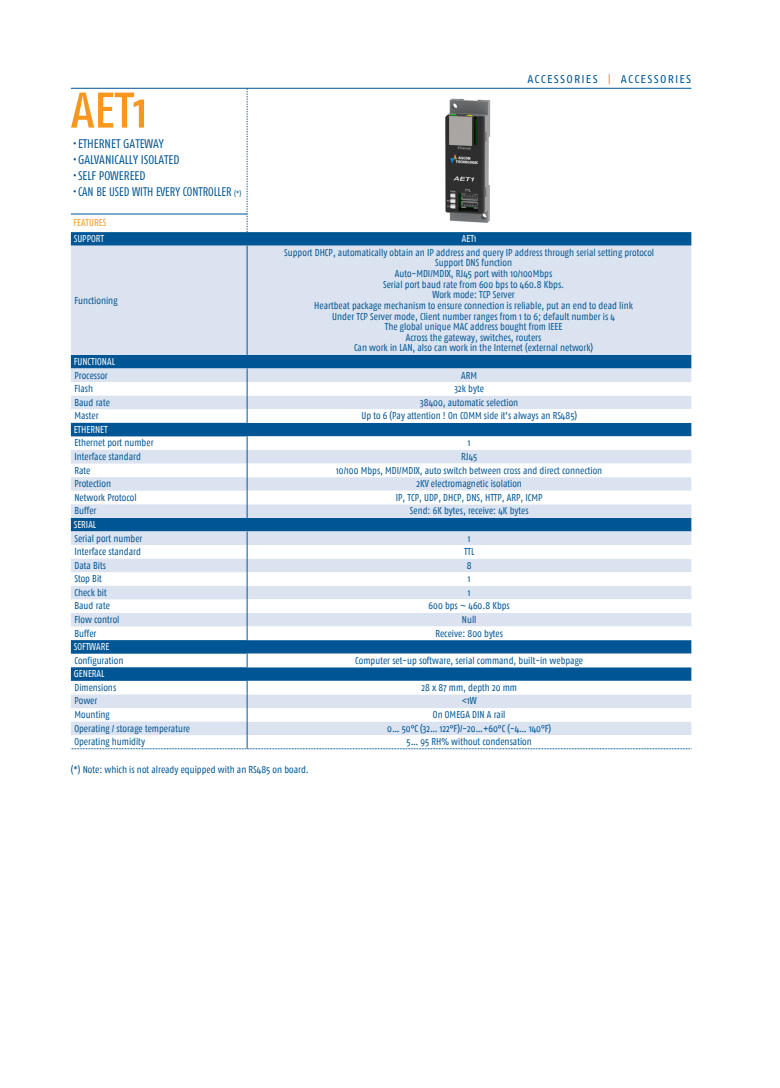
<style>
.page{position:relative;width:780px;height:1088px;background:#fff}
.page>*{position:absolute;margin:0;border:0;box-sizing:border-box;transform-origin:0 0}
.NOME_PRODOTTO{font:50px "Fago Co Med";color:#f7971d}
.PUNTO_ELENCO{font:12.5px "Fago Co";color:#005594}
.PUNTO_ELENCO-2{font:12.5px "Fago Co";color:#005594;scale:.94 1}
.SEZIONI_IN_TESTA{font:11.25px "Fago No";letter-spacing:.105em;color:#005594}
.CARATTERISTICHE{font:10px "Fago Co Regular OM";color:#005594}
.TITOLI_CARATTERISTIC{font:10px "Fago Co Regular OM";color:#005594}
.TESTATA{font:10px "Fago Co Regular OM";color:#fff}
.CARATTERISTICHE-2{font:10px "Fago Co";color:#f7971d}
.TESTATA_CENTRO{font:10px "Fago Co Regular OM";color:#fff}
.s1{font-size:7.5px}
.s2{color:#f7971d}
</style>
<div class="page">
<hr style="left:71px;top:88px;width:620px;height:1px;background:#005594">
<svg style="left:247px;top:89px;width:1px;height:143px"></svg>
<hr style="left:71px;top:214px;width:176px;height:1px;background:#005594">
<svg style="left:71px;top:232px;width:620px;height:14px;background:#0a5b98"></svg>
<svg style="left:71px;top:246px;width:620px;height:435px;fill:#dce3f0"></svg>
<svg style="left:247px;top:382px;width:444px;height:299px"></svg>
<hr style="left:247px;top:246px;width:1px;height:109px;background:#005594">
<svg style="left:247px;top:368px;width:1px;height:55px"></svg>
<svg style="left:247px;top:436px;width:1px;height:82px"></svg>
<svg style="left:247px;top:531px;width:1px;height:109px"></svg>
<svg style="left:247px;top:654px;width:1px;height:13px"></svg>
<svg style="left:71px;top:681px;width:620px;height:68px"></svg>
<img style="left:445px;top:98px;width:46px;height:125px">
<p class="NOME_PRODOTTO" style="left:71px;top:81px;width:78px">AET1</p>
<p class="PUNTO_ELENCO" style="left:73px;top:137px;width:93px">• ETHERNET GATEWAY</p>
<p class="PUNTO_ELENCO" style="left:73px;top:153px;width:108px">• GALVANICALLY ISOLATED</p>
<p class="PUNTO_ELENCO" style="left:73px;top:169px;width:74px">• SELF POWEREED</p>
<p class="PUNTO_ELENCO-2" style="left:73px;top:185px;width:181px">• CAN BE USED WITH EVERY CONTROLLER <span class="s1">(*)</span></p>
<p class="CARATTERISTICHE-2" style="left:73px;top:217px;width:34px">FEATURES</p>
<p class="TESTATA" style="left:74px;top:233px;width:32px">SUPPORT</p>
<p class="TESTATA_CENTRO" style="left:462px;top:233px;width:16px">AET1</p>
<p class="SEZIONI_IN_TESTA" style="left:527px;top:73px;width:165px">ACCESSORIES <span class="s2">|</span> ACCESSORIES</p>
<p class="TITOLI_CARATTERISTIC" style="left:74px;top:294px;width:45px">Functioning</p>
<p class="CARATTERISTICHE" style="left:284px;top:247px;width:371px">Support DHCP, automatically obtain an IP address and query IP address through serial setting protocol</p>
<p class="CARATTERISTICHE" style="left:435px;top:257px;width:78px">Support DNS function</p>
<p class="CARATTERISTICHE" style="left:395px;top:268px;width:159px">Auto-MDI/MDIX, RJ45 port with 10/100Mbps</p>
<p class="CARATTERISTICHE" style="left:383px;top:278px;width:183px">Serial port baud rate from 600 bps to 460.8 Kbps.</p>
<p class="CARATTERISTICHE" style="left:432px;top:289px;width:84px">Work mode: TCP Server</p>
<p class="CARATTERISTICHE" style="left:314px;top:300px;width:320px">Heartbeat package mechanism to ensure connection is reliable, put an end to dead link</p>
<p class="CARATTERISTICHE" style="left:332px;top:310px;width:284px">Under TCP Server mode, Client number ranges from 1 to 6; default number is 4</p>
<p class="CARATTERISTICHE" style="left:385px;top:321px;width:179px">The global unique MAC address bought from IEEE</p>
<p class="CARATTERISTICHE" style="left:406px;top:332px;width:137px">Across the gateway, switches, routers</p>
<p class="CARATTERISTICHE" style="left:354px;top:342px;width:241px">Can work in LAN, also can work in the Internet (external network)</p>
<p class="TESTATA" style="left:74px;top:356px;width:43px">FUNCTIONAL</p>
<p class="TITOLI_CARATTERISTIC" style="left:74px;top:369px;width:35px">Processor</p>
<p class="CARATTERISTICHE" style="left:461px;top:369px;width:18px">ARM</p>
<p class="TITOLI_CARATTERISTIC" style="left:74px;top:383px;width:20px">Flash</p>
<p class="CARATTERISTICHE" style="left:454px;top:383px;width:31px">32k byte</p>
<p class="TITOLI_CARATTERISTIC" style="left:74px;top:396px;width:37px">Baud rate</p>
<p class="CARATTERISTICHE" style="left:420px;top:396px;width:100px">38400, automatic selection</p>
<p class="TITOLI_CARATTERISTIC" style="left:74px;top:410px;width:26px">Master</p>
<p class="CARATTERISTICHE" style="left:361px;top:410px;width:217px">Up to 6 (Pay attention ! On COMM side it’s always an RS485)</p>
<p class="TESTATA" style="left:74px;top:424px;width:35px">ETHERNET</p>
<p class="TITOLI_CARATTERISTIC" style="left:74px;top:437px;width:81px">Ethernet port number</p>
<p class="CARATTERISTICHE" style="left:468px;top:437px;width:4px">1</p>
<p class="TITOLI_CARATTERISTIC" style="left:74px;top:451px;width:68px">Interface standard</p>
<p class="CARATTERISTICHE" style="left:461px;top:451px;width:18px">RJ45</p>
<p class="TITOLI_CARATTERISTIC" style="left:74px;top:464px;width:18px">Rate</p>
<p class="CARATTERISTICHE" style="left:336px;top:464px;width:267px">10/100 Mbps, MDI/MDIX, auto switch between cross and direct connection</p>
<p class="TITOLI_CARATTERISTIC" style="left:74px;top:478px;width:38px">Protection</p>
<p class="CARATTERISTICHE" style="left:416px;top:478px;width:107px">2KV electromagnetic isolation</p>
<p class="CARATTERISTICHE" style="left:74px;top:492px;width:64px">Network Protocol</p>
<p class="CARATTERISTICHE" style="left:396px;top:492px;width:148px">IP, TCP, UDP, DHCP, DNS, HTTP, ARP, ICMP</p>
<p class="TITOLI_CARATTERISTIC" style="left:74px;top:505px;width:24px">Buffer</p>
<p class="CARATTERISTICHE" style="left:410px;top:505px;width:120px">Send: 6K bytes, receive: 4K bytes</p>
<p class="TESTATA" style="left:74px;top:519px;width:24px">SERIAL</p>
<p class="TITOLI_CARATTERISTIC" style="left:74px;top:532px;width:69px">Serial port number</p>
<p class="CARATTERISTICHE" style="left:468px;top:532px;width:4px">1</p>
<p class="TITOLI_CARATTERISTIC" style="left:74px;top:546px;width:68px">Interface standard</p>
<p class="CARATTERISTICHE" style="left:464px;top:546px;width:12px">TTL</p>
<p class="TITOLI_CARATTERISTIC" style="left:74px;top:559px;width:33px">Data Bits</p>
<p class="CARATTERISTICHE" style="left:467px;top:559px;width:6px">8</p>
<p class="TITOLI_CARATTERISTIC" style="left:74px;top:573px;width:29px">Stop Bit</p>
<p class="CARATTERISTICHE" style="left:468px;top:573px;width:4px">1</p>
<p class="TITOLI_CARATTERISTIC" style="left:74px;top:587px;width:34px">Check bit</p>
<p class="CARATTERISTICHE" style="left:468px;top:587px;width:4px">1</p>
<p class="TITOLI_CARATTERISTIC" style="left:74px;top:600px;width:37px">Baud rate</p>
<p class="CARATTERISTICHE" style="left:428px;top:600px;width:83px">600 bps ~ 460.8 Kbps</p>
<p class="TITOLI_CARATTERISTIC" style="left:74px;top:614px;width:47px">Flow control</p>
<p class="CARATTERISTICHE" style="left:462px;top:614px;width:16px">Null</p>
<p class="TITOLI_CARATTERISTIC" style="left:74px;top:627px;width:24px">Buffer</p>
<p class="CARATTERISTICHE" style="left:435px;top:627px;width:69px">Receive: 800 bytes</p>
<p class="TESTATA" style="left:74px;top:641px;width:37px">SOFTWARE</p>
<p class="TITOLI_CARATTERISTIC" style="left:74px;top:654px;width:50px">Configuration</p>
<p class="CARATTERISTICHE" style="left:355px;top:654px;width:229px">Computer set-up software, serial command, built-in webpage</p>
<p class="TESTATA" style="left:74px;top:668px;width:32px">GENERAL</p>
<p class="TITOLI_CARATTERISTIC" style="left:74px;top:682px;width:43px">Dimensions</p>
<p class="CARATTERISTICHE" style="left:421px;top:682px;width:97px">28 x 87 mm, depth 20 mm</p>
<p class="TITOLI_CARATTERISTIC" style="left:74px;top:695px;width:24px">Power</p>
<p class="CARATTERISTICHE" style="left:462px;top:695px;width:16px">&lt;1W</p>
<p class="TITOLI_CARATTERISTIC" style="left:74px;top:709px;width:37px">Mounting</p>
<p class="CARATTERISTICHE" style="left:433px;top:709px;width:74px">On OMEGA DIN A rail</p>
<p class="TITOLI_CARATTERISTIC" style="left:74px;top:722px;width:117px">Operating / storage temperature</p>
<p class="CARATTERISTICHE" style="left:387px;top:722px;width:165px">0… 50°C (32… 122°F)/-20…+60°C (-4… 140°F)</p>
<p class="TITOLI_CARATTERISTIC" style="left:74px;top:736px;width:72px">Operating humidity</p>
<p class="CARATTERISTICHE" style="left:406px;top:736px;width:127px">5… 95 RH% without condensation</p>
<p class="TITOLI_CARATTERISTIC" style="left:71px;top:764px;width:239px">(*) Note: which is not already equipped with an RS485 on board.</p>
</div>
